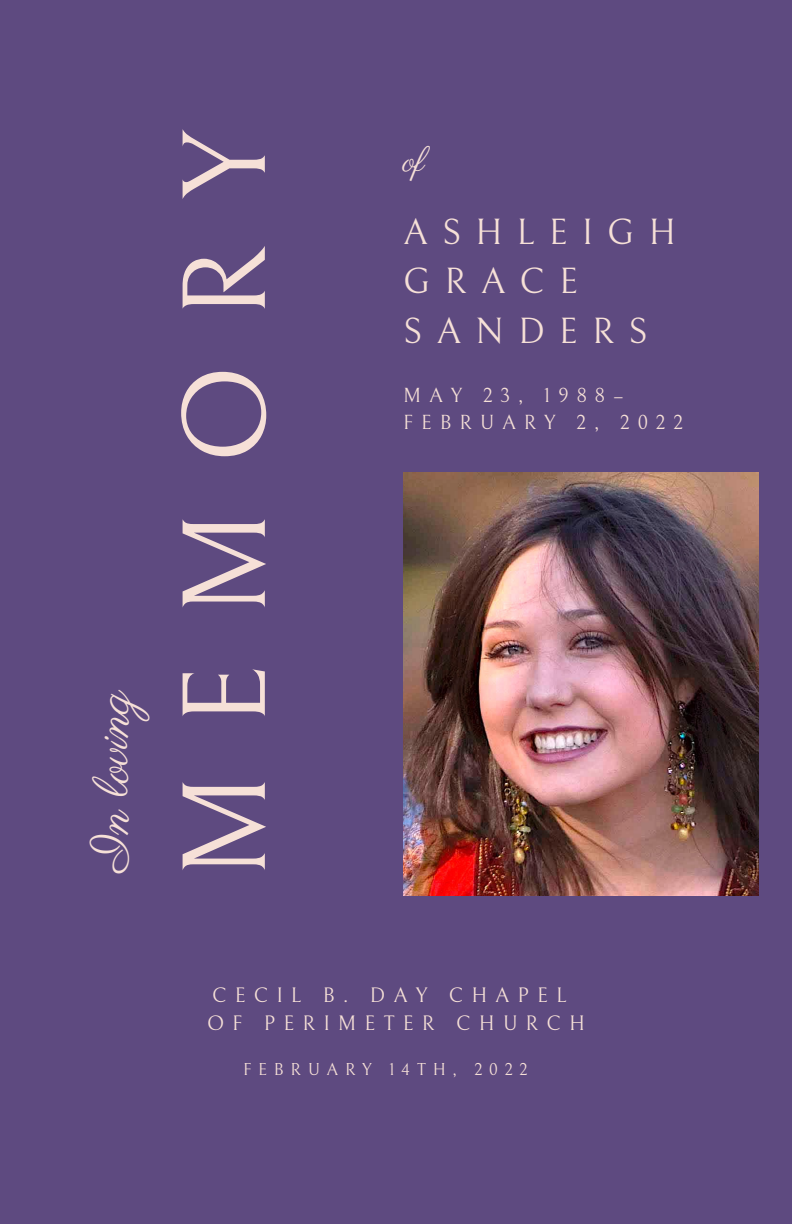
<style>
.page{position:relative;width:792px;height:1224px;background:#5e4a80}
.page>*{position:absolute;margin:0;border:0;box-sizing:border-box;transform-origin:0 0}
.t1{font:119.6px "Bellefair";letter-spacing:.39em;color:#f6e0d7}
.t2{font:49.6px "Parisienne";color:#f6e0d7}
.t3{font:36px/49.6px "Bellefair";letter-spacing:.39em;color:#f6e0d7}
.t4{font:34px "Parisienne";color:#f6e0d7}
.t5{font:20.6px "Bellefair";letter-spacing:.39em;color:#f6e0d7}
.t6{font:20.2px/27px "Bellefair";letter-spacing:.39em;color:#f6e0d7}
.t7{font:17px "Bellefair";letter-spacing:.39em;color:#f6e0d7}
</style>
<div class="page">
<img style="left:403px;top:473px;width:356px;height:423px">
<p class="t2" style="left:82px;top:872px;width:183px;rotate:-90deg">In loving</p>
<p class="t1" style="left:161px;top:880px;width:753px;rotate:-90deg">MEMORY</p>
<p class="t4" style="left:403px;top:140px;width:23px">of</p>
<p class="t3" style="left:403px;top:208px;width:274px">ASHLEIGH<br>GRACE</p>
<p class="t3" style="left:403px;top:307px;width:246px">SANDERS</p>
<p class="t6" style="left:403px;top:382px;width:281px">MAY 23, 1988–<br>FEBRUARY 2, 2022</p>
<p class="t5" style="left:212px;top:984px;width:356px">CECIL B. DAY CHAPEL</p>
<p class="t5" style="left:207px;top:1012px;width:379px">OF PERIMETER CHURCH</p>
<p class="t7" style="left:243px;top:1060px;width:286px">FEBRUARY 14TH, 2022</p>
</div>
